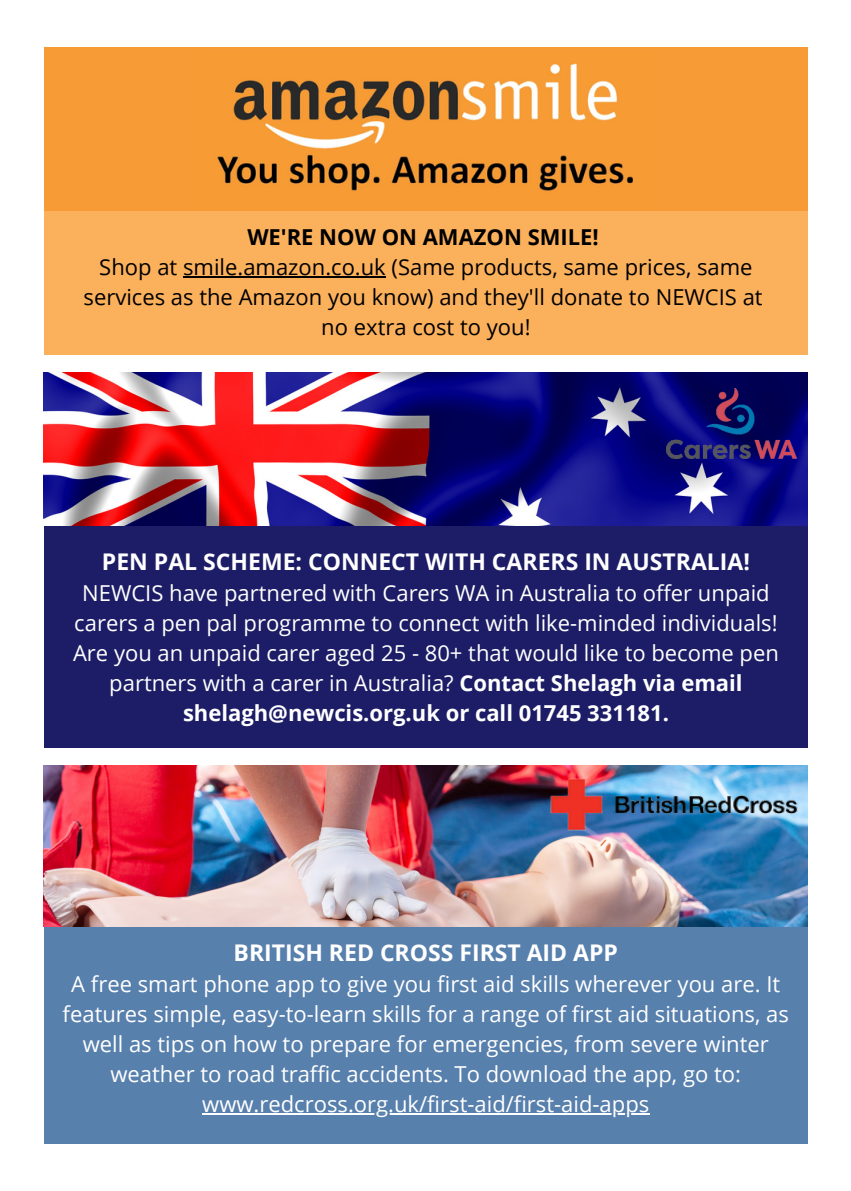
<style>
.page{position:relative;width:851px;height:1191px;background:#fff}
.page>*{position:absolute;margin:0;border:0;box-sizing:border-box;transform-origin:0 0}
.t1{font:700 23px "Open Sans";color:#fff}
.t2{font:22px/30px "Open Sans";color:#fff;text-align:center}
.t3{font:22px/30px "Open Sans";color:#000;text-align:center}
.t4{font:700 22px "Open Sans";color:#000}
.s1{font-weight:700}
</style>
<div class="page">
<div style="left:44px;top:526px;width:763px;height:222px;background:#1d1d67"></div>
<img style="left:44px;top:373px;width:763px;height:153px">
<img style="left:666px;top:388px;width:130px;height:71px">
<div style="left:44px;top:927px;width:763px;height:217px;background:#5880ad"></div>
<img style="left:44px;top:765px;width:763px;height:162px">
<img style="left:545px;top:765px;width:257px;height:77px">
<hr style="left:202px;top:1114px;width:447px;height:1px;background:#fff">
<div style="left:44px;top:47px;width:763px;height:164px;background:#f69b35"></div>
<img style="left:217px;top:63px;width:417px;height:128px">
<div style="left:44px;top:211px;width:763px;height:144px;background:#fbb05c"></div>
<hr style="left:183px;top:276px;width:202px;height:2px;background:#000">
<p class="t4" style="left:247px;top:221px;width:353px">WE'RE NOW ON AMAZON SMILE!</p>
<p class="t3" style="left:83px;top:251px;width:680px">Shop at smile.amazon.co.uk (Same products, same prices, same services as the Amazon you know) and they'll donate to NEWCIS at no extra cost to you!</p>
<p class="t1" style="left:102px;top:545px;width:649px">PEN PAL SCHEME: CONNECT WITH CARERS IN AUSTRALIA!</p>
<p class="t2" style="left:73px;top:577px;width:707px">NEWCIS have partnered with Carers WA in Australia to offer unpaid carers a pen pal programme to connect with like-minded individuals!<br>Are you an unpaid carer aged 25 - 80+ that would like to become pen partners with a carer in Australia? <span class="s1">Contact Shelagh via email shelagh@newcis.org.uk or call 01745 331181.</span></p>
<p class="t1" style="left:233px;top:937px;width:386px">BRITISH RED CROSS FIRST AID APP</p>
<p class="t2" style="left:63px;top:968px;width:727px">A free smart phone app to give you first aid skills wherever you are. It features simple, easy-to-learn skills for a range of first aid situations, as well as tips on how to prepare for emergencies, from severe winter weather to road traffic accidents. To download the app, go to: www.redcross.org.uk/first-aid/first-aid-apps</p>
</div>
